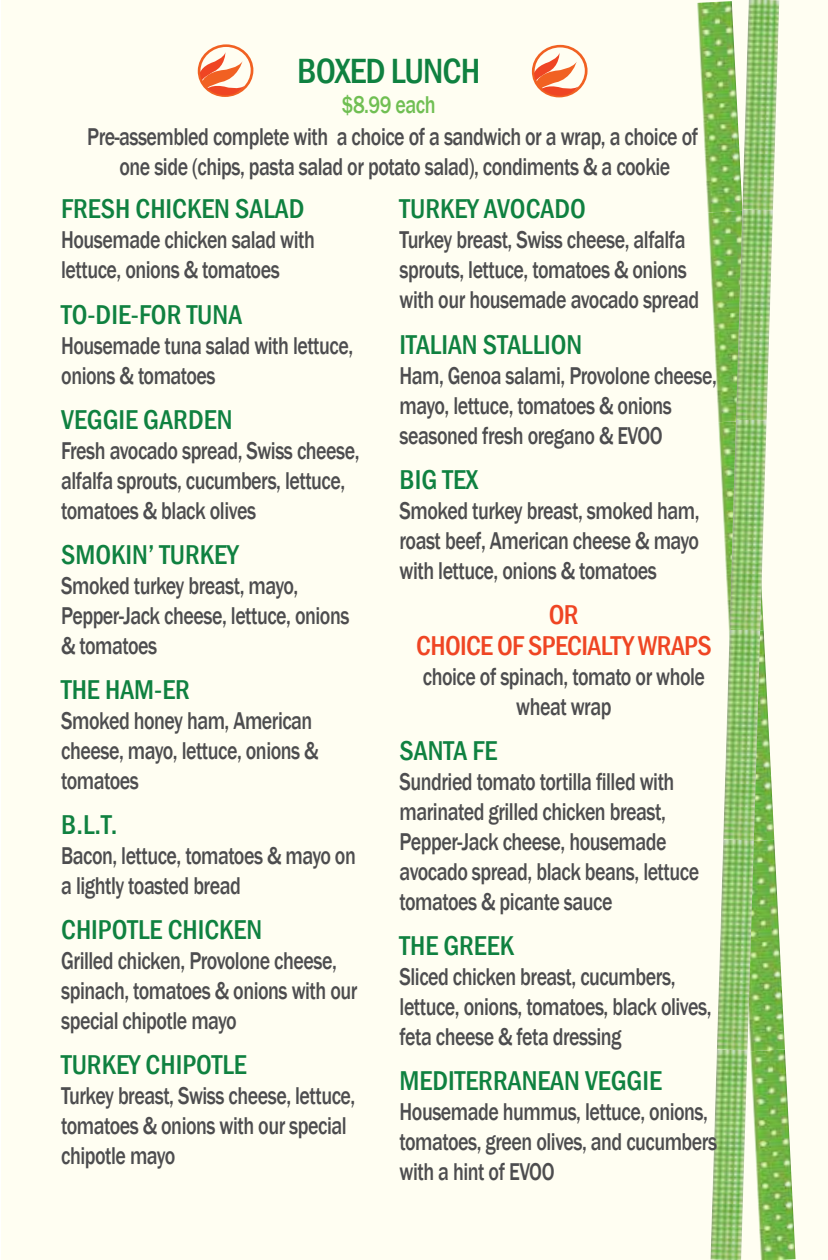
<style>
.page{position:relative;width:828px;height:1260px;background:#fff}
.page>*{position:absolute;margin:0;border:0;box-sizing:border-box;transform-origin:0 0}
.t1{font:500 condensed 36px "Franklin Gothic";letter-spacing:-.025em;color:#0f8140}
.t2{font:500 condensed 28px "Franklin Gothic";color:#0f8140}
.t3{font:500 condensed 28px/30.8px "Franklin Gothic";letter-spacing:-.025em;color:#ef4523;text-align:center}
.t4{font:500 25px/30px "Franklin Gothic";letter-spacing:-.025em;color:#4d4d4f;scale:.8 1}
.t5{font:500 25px "Franklin Gothic";letter-spacing:-.025em;color:#70bf53;scale:.8 1}
</style>
<div class="page">
<div style="left:1px;top:0;width:827px;height:1260px;background:#fffef2"></div>
<svg style="left:197px;top:44px;width:57px;height:53px"></svg>
<svg style="left:532px;top:45px;width:56px;height:52px"></svg>
<img style="left:697px;top:1px;width:45px;height:210px">
<img style="left:707px;top:211px;width:29px;height:209px">
<img style="left:718px;top:420px;width:12px;height:209px">
<img style="left:760px;top:630px;width:14px;height:210px">
<img style="left:747px;top:840px;width:38px;height:211px">
<img style="left:750px;top:1049px;width:46px;height:211px">
<img style="left:711px;top:1050px;width:36px;height:210px">
<img style="left:717px;top:840px;width:37px;height:210px">
<img style="left:723px;top:629px;width:37px;height:211px">
<img style="left:730px;top:419px;width:37px;height:211px">
<img style="left:736px;top:209px;width:37px;height:211px">
<img style="left:742px;top:0;width:37px;height:210px">
<h1 class="t1" style="left:297px;top:47px;width:185px">BOXED LUNCH</h1>
<p class="t5" style="left:342px;top:89px;width:119px">$8.99 each</p>
<p class="t4" style="left:87px;top:122px;width:765px;text-align:center">Pre-assembled complete with a choice of a sandwich or a wrap, a choice of one side (chips, pasta salad or potato salad), condiments &amp; a cookie</p>
<p class="t2" style="left:400px;top:191px;width:188px">TURKEY AVOCADO</p>
<p class="t4" style="left:400px;top:225px;width:376px">Turkey breast, Swiss cheese, alfalfa sprouts, lettuce, tomatoes &amp; onions with our housemade avocado spread</p>
<p class="t2" style="left:400px;top:326px;width:184px">ITALIAN STALLION</p>
<p class="t4" style="left:400px;top:360px;width:398px">Ham, Genoa salami, Provolone cheese, mayo, lettuce, tomatoes &amp; onions seasoned fresh oregano &amp; EVOO</p>
<p class="t2" style="left:400px;top:461px;width:80px">BIG TEX</p>
<p class="t4" style="left:400px;top:496px;width:376px;text-align:justify">Smoked turkey breast, smoked ham, roast beef, American cheese &amp; mayo with lettuce, onions &amp; tomatoes</p>
<p class="t3" style="left:416px;top:599px;width:297px">OR<br>CHOICE OF SPECIALTY WRAPS</p>
<p class="t4" style="left:423px;top:661px;width:354px;text-align:center">choice of spinach, tomato or whole wheat wrap</p>
<p class="t2" style="left:400px;top:732px;width:99px">SANTA FE</p>
<p class="t4" style="left:400px;top:767px;width:376px">Sundried tomato tortilla filled with marinated grilled chicken breast, Pepper-Jack cheese, housemade avocado spread, black beans, lettuce tomatoes &amp; picante sauce</p>
<p class="t2" style="left:400px;top:927px;width:116px">THE GREEK</p>
<p class="t4" style="left:400px;top:962px;width:391px">Sliced chicken breast, cucumbers, lettuce, onions, tomatoes, black olives, feta cheese &amp; feta dressing</p>
<p class="t2" style="left:400px;top:1062px;width:264px">MEDITERRANEAN VEGGIE</p>
<p class="t4" style="left:400px;top:1097px;width:399px">Housemade hummus, lettuce, onions, tomatoes, green olives, and cucumbers with a hint of EVOO</p>
<p class="t2" style="left:61px;top:191px;width:245px">FRESH CHICKEN SALAD</p>
<p class="t4" style="left:61px;top:225px;width:319px">Housemade chicken salad with lettuce, onions &amp; tomatoes</p>
<p class="t2" style="left:61px;top:296px;width:183px">TO-DIE-FOR TUNA</p>
<p class="t4" style="left:61px;top:330px;width:366px">Housemade tuna salad with lettuce, onions &amp; tomatoes</p>
<p class="t2" style="left:61px;top:401px;width:173px">VEGGIE GARDEN</p>
<p class="t4" style="left:61px;top:436px;width:374px">Fresh avocado spread, Swiss cheese, alfalfa sprouts, cucumbers, lettuce, tomatoes &amp; black olives</p>
<p class="t2" style="left:61px;top:536px;width:179px">SMOKIN’ TURKEY</p>
<p class="t4" style="left:61px;top:571px;width:362px">Smoked turkey breast, mayo,<br>Pepper-Jack cheese, lettuce, onions &amp; tomatoes</p>
<p class="t2" style="left:61px;top:671px;width:130px">THE HAM-ER</p>
<p class="t4" style="left:61px;top:706px;width:323px">Smoked honey ham, American cheese, mayo, lettuce, onions &amp; tomatoes</p>
<p class="t2" style="left:61px;top:806px;width:58px">B.L.T.</p>
<p class="t4" style="left:61px;top:841px;width:370px">Bacon, lettuce, tomatoes &amp; mayo on a lightly toasted bread</p>
<p class="t2" style="left:61px;top:911px;width:202px">CHIPOTLE CHICKEN</p>
<p class="t4" style="left:61px;top:946px;width:372px">Grilled chicken, Provolone cheese, spinach, tomatoes &amp; onions with our special chipotle mayo</p>
<p class="t2" style="left:61px;top:1047px;width:187px">TURKEY CHIPOTLE</p>
<p class="t4" style="left:61px;top:1081px;width:369px">Turkey breast, Swiss cheese, lettuce, tomatoes &amp; onions with our special chipotle mayo</p>
</div>
